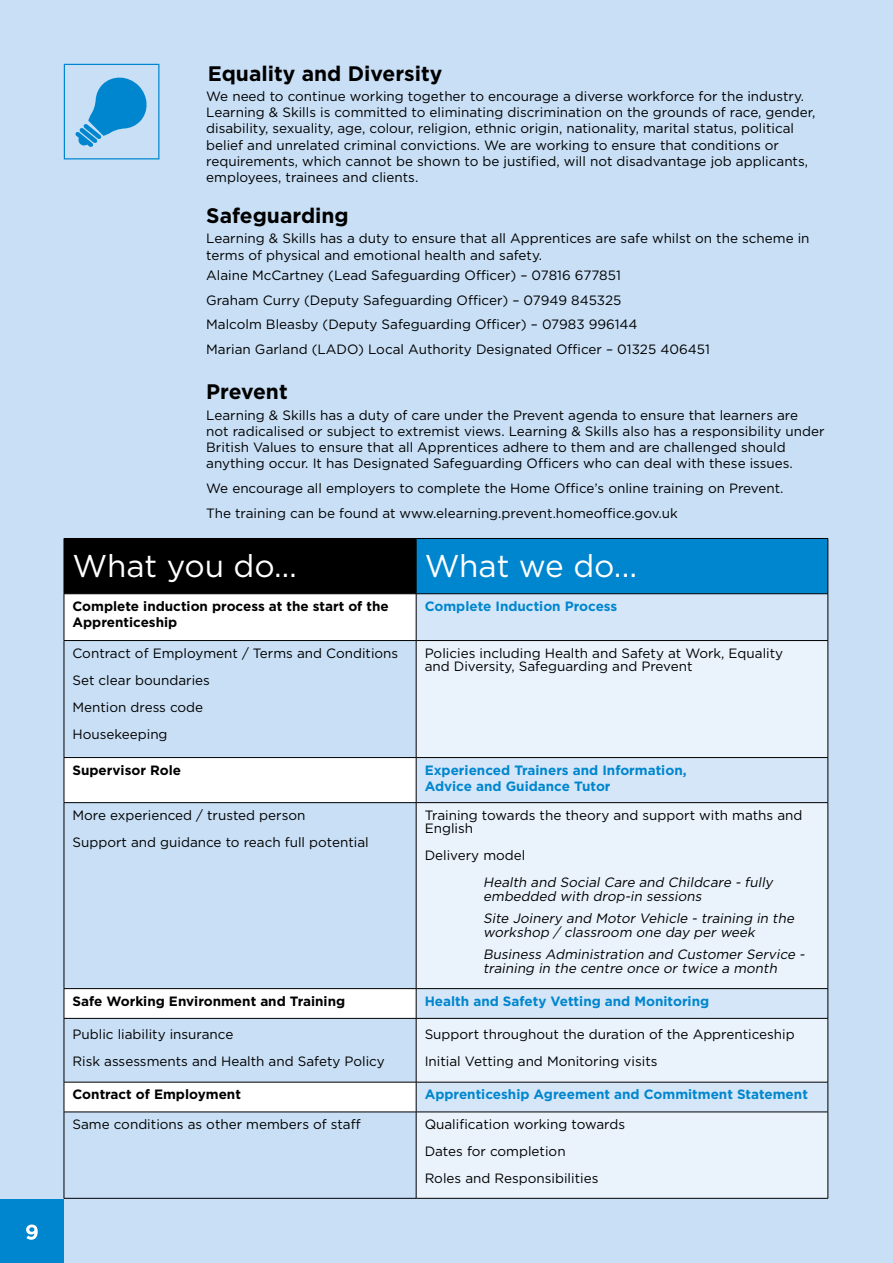
<style>
.page{position:relative;width:893px;height:1263px;background:#c8dff5}
.page>*{position:absolute;margin:0;border:0;box-sizing:border-box;transform-origin:0 0}
.t1{font:31.5px "Gotham";letter-spacing:-.005em;color:#fff}
.t2{font:700 21px "Gotham";color:#000}
.t3{font:13.5px/16.2px "Gotham";color:#000}
.t4{font:italic 13.5px/13.5px "Gotham";color:#000}
.t5{font:700 13.5px/16.5px "Gotham";color:#0086ce}
.t6{font:700 13.5px/16.5px "Gotham";color:#000}
</style>
<div class="page">
<div style="left:0;top:1199px;width:64px;height:64px;background:#0086ce"></div>
<svg style="left:26px;top:1224px;width:12px;height:16px"></svg>
<div style="left:64px;top:538px;width:352px;height:56px;background:#000"></div>
<div style="left:416px;top:538px;width:412px;height:56px;background:#0086ce"></div>
<svg style="left:65px;top:594px;width:351px;height:518px"></svg>
<div style="left:417px;top:594px;width:411px;height:46px;background:#d4e6f7"></div>
<svg style="left:417px;top:641px;width:411px;height:557px;fill:#eaf3fc"></svg>
<hr style="left:416px;top:538px;width:412px;height:1px;background:#000">
<hr style="left:416px;top:539px;width:1px;height:55px;background:#000">
<hr style="left:828px;top:539px;width:1px;height:55px;background:#000">
<hr style="left:64px;top:594px;width:1px;height:46px;background:#000">
<hr style="left:416px;top:593px;width:412px;height:1px;background:#000">
<hr style="left:416px;top:594px;width:1px;height:46px;background:#000">
<hr style="left:828px;top:594px;width:1px;height:46px;background:#000">
<hr style="left:64px;top:640px;width:352px;height:1px;background:#000">
<hr style="left:64px;top:641px;width:1px;height:116px;background:#000">
<hr style="left:416px;top:640px;width:412px;height:1px;background:#000">
<hr style="left:416px;top:641px;width:1px;height:116px;background:#000">
<hr style="left:828px;top:641px;width:1px;height:116px;background:#000">
<hr style="left:64px;top:757px;width:352px;height:1px;background:#000">
<hr style="left:64px;top:758px;width:1px;height:44px;background:#000">
<hr style="left:416px;top:757px;width:412px;height:1px;background:#000">
<hr style="left:416px;top:758px;width:1px;height:44px;background:#000">
<hr style="left:828px;top:758px;width:1px;height:44px;background:#000">
<hr style="left:64px;top:802px;width:352px;height:1px;background:#000">
<hr style="left:64px;top:803px;width:1px;height:185px;background:#000">
<hr style="left:416px;top:802px;width:412px;height:1px;background:#000">
<hr style="left:416px;top:803px;width:1px;height:185px;background:#000">
<hr style="left:828px;top:803px;width:1px;height:185px;background:#000">
<hr style="left:64px;top:988px;width:352px;height:1px;background:#000">
<svg style="left:64px;top:989px;width:1px;height:29px"></svg>
<hr style="left:416px;top:988px;width:412px;height:1px;background:#000">
<svg style="left:416px;top:989px;width:1px;height:29px"></svg>
<svg style="left:828px;top:989px;width:1px;height:29px"></svg>
<hr style="left:64px;top:1018px;width:352px;height:1px;background:#000">
<hr style="left:64px;top:1018px;width:1px;height:64px;background:#000">
<hr style="left:416px;top:1018px;width:412px;height:1px;background:#000">
<hr style="left:416px;top:1018px;width:1px;height:64px;background:#000">
<hr style="left:828px;top:1018px;width:1px;height:64px;background:#000">
<hr style="left:64px;top:1082px;width:352px;height:1px;background:#000">
<hr style="left:64px;top:1082px;width:1px;height:30px;background:#000">
<hr style="left:416px;top:1082px;width:412px;height:1px;background:#000">
<hr style="left:416px;top:1082px;width:1px;height:30px;background:#000">
<hr style="left:828px;top:1082px;width:1px;height:30px;background:#000">
<hr style="left:64px;top:1112px;width:352px;height:1px;background:#000">
<hr style="left:64px;top:1112px;width:1px;height:86px;background:#000">
<hr style="left:416px;top:1112px;width:412px;height:1px;background:#000">
<hr style="left:416px;top:1112px;width:1px;height:86px;background:#000">
<hr style="left:828px;top:1112px;width:1px;height:86px;background:#000">
<hr style="left:64px;top:1198px;width:352px;height:1px;background:#000">
<hr style="left:416px;top:1198px;width:412px;height:1px;background:#000">
<div style="left:64px;top:64px;width:95px;height:95px;background:#c8dff5;border:1px solid #0086ce"></div>
<svg style="left:75px;top:77px;width:72px;height:70px"></svg>
<h2 class="t2" style="left:208px;top:61px;width:236px">Equality and Diversity</h2>
<p class="t3" style="left:206px;top:88px;width:611px">We need to continue working together to encourage a diverse workforce for the industry.<br>Learning &amp; Skills is committed to eliminating discrimination on the grounds of race, gender, disability, sexuality, age, colour, religion, ethnic origin, nationality, marital status, political belief and unrelated criminal convictions. We are working to ensure that conditions or requirements, which cannot be shown to be justified, will not disadvantage job applicants, employees, trainees and clients.</p>
<h2 class="t2" style="left:206px;top:203px;width:144px">Safeguarding</h2>
<p class="t3" style="left:206px;top:230px;width:605px">Learning &amp; Skills has a duty to ensure that all Apprentices are safe whilst on the scheme in terms of physical and emotional health and safety.</p>
<p class="t3" style="left:206px;top:263px;width:505px;line-height:24.8px">Alaine McCartney (Lead Safeguarding Officer) – 07816 677851<br>Graham Curry (Deputy Safeguarding Officer) – 07949 845325<br>Malcolm Bleasby (Deputy Safeguarding Officer) – 07983 996144<br>Marian Garland (LADO) Local Authority Designated Officer – 01325 406451</p>
<h2 class="t2" style="left:206px;top:380px;width:83px">Prevent</h2>
<p class="t3" style="left:206px;top:407px;width:620px">Learning &amp; Skills has a duty of care under the Prevent agenda to ensure that learners are<br>not radicalised or subject to extremist views. Learning &amp; Skills also has a responsibility under British Values to ensure that all Apprentices adhere to them and are challenged should anything occur. It has Designated Safeguarding Officers who can deal with these issues.</p>
<p class="t3" style="left:206px;top:476px;width:579px;line-height:24.8px">We encourage all employers to complete the Home Office’s online training on Prevent.<br>The training can be found at www.elearning.prevent.homeoffice.gov.uk</p>
<h1 class="t1" style="left:72px;top:545px;width:226px">What you do…</h1>
<h1 class="t1" style="left:425px;top:545px;width:214px">What we do...</h1>
<p class="t6" style="left:72px;top:598px;width:318px">Complete induction process at the start of the<br>Apprenticeship</p>
<p class="t5" style="left:425px;top:598px;width:194px">Complete Induction Process</p>
<p class="t3" style="left:72px;top:639px;width:327px;line-height:27px">Contract of Employment / Terms and Conditions<br>Set clear boundaries<br>Mention dress code<br>Housekeeping</p>
<p class="t3" style="left:425px;top:646px;width:360px;line-height:13.5px">Policies including Health and Safety at Work, Equality and Diversity, Safeguarding and Prevent</p>
<p class="t6" style="left:72px;top:761px;width:110px">Supervisor Role</p>
<p class="t5" style="left:425px;top:761px;width:263px">Experienced Trainers and Information,<br>Advice and Guidance Tutor</p>
<p class="t3" style="left:72px;top:801px;width:298px;line-height:27px">More experienced / trusted person<br>Support and guidance to reach full potential</p>
<p class="t3" style="left:425px;top:808px;width:379px;line-height:13.5px">Training towards the theory and support with maths and<br>English</p>
<p class="t3" style="left:425px;top:847px;width:102px">Delivery model</p>
<p class="t4" style="left:483px;top:875px;width:294px">Health and Social Care and Childcare - fully embedded with drop-in sessions</p>
<p class="t4" style="left:483px;top:911px;width:315px">Site Joinery and Motor Vehicle - training in the workshop / classroom one day per week</p>
<p class="t4" style="left:483px;top:947px;width:326px">Business Administration and Customer Service - training in the centre once or twice a month</p>
<p class="t6" style="left:72px;top:992px;width:274px">Safe Working Environment and Training</p>
<p class="t5" style="left:425px;top:992px;width:286px">Health and Safety Vetting and Monitoring</p>
<p class="t3" style="left:72px;top:1020px;width:314px;line-height:27px">Public liability insurance<br>Risk assessments and Health and Safety Policy</p>
<p class="t3" style="left:425px;top:1020px;width:372px;line-height:27px">Support throughout the duration of the Apprenticeship<br>Initial Vetting and Monitoring visits</p>
<p class="t6" style="left:72px;top:1086px;width:170px">Contract of Employment</p>
<p class="t5" style="left:425px;top:1086px;width:385px">Apprenticeship Agreement and Commitment Statement</p>
<p class="t3" style="left:72px;top:1116px;width:290px">Same conditions as other members of staff</p>
<p class="t3" style="left:425px;top:1110px;width:202px;line-height:27px">Qualification working towards<br>Dates for completion<br>Roles and Responsibilities</p>
</div>
